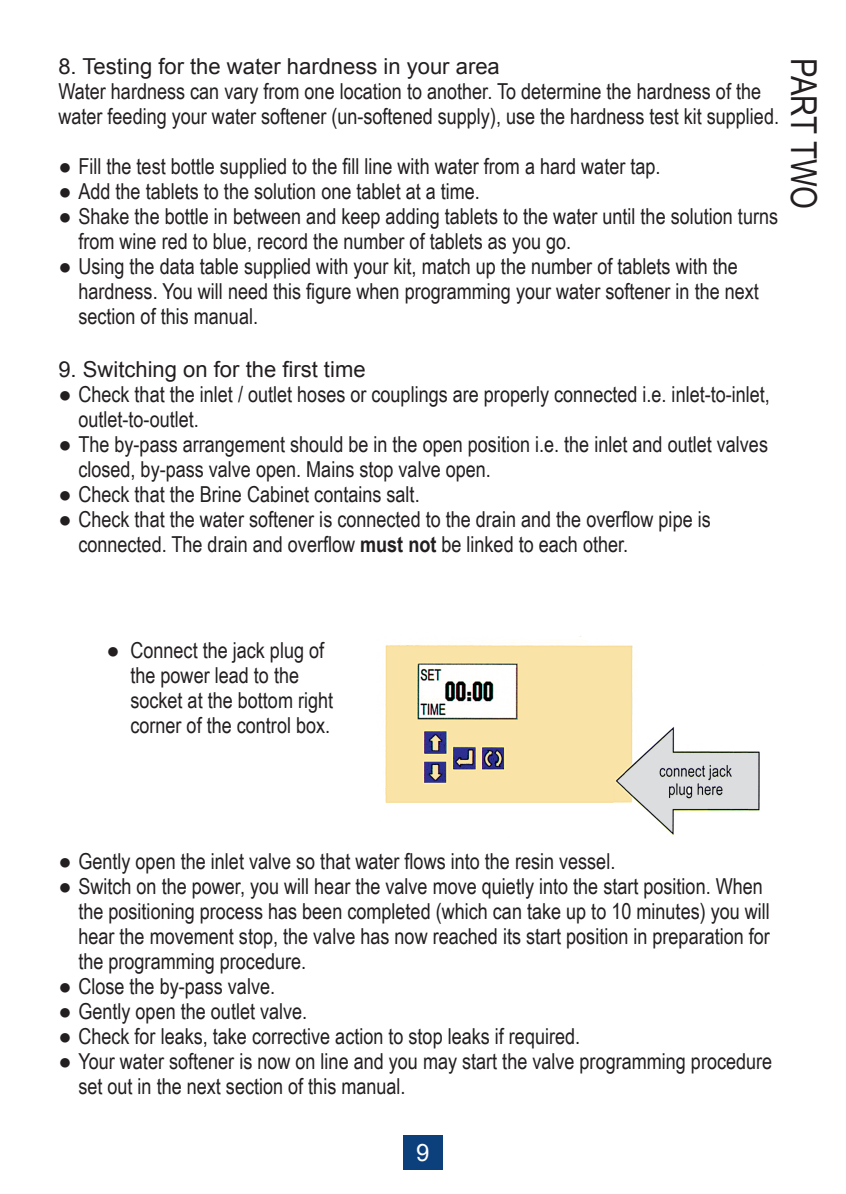
<style>
.page{position:relative;width:846px;height:1194px;background:#fff}
.page>*{position:absolute;margin:0;border:0;box-sizing:border-box;transform-origin:0 0}
.t1{font:35.8px "Arial Narrow";color:#231f20}
.t2{font:24px "Arial";color:#fff}
.t3{font:22px/25px "Arial Narrow";color:#231f20}
.t4{font:22px "Arial";color:#231f20}
.s1{font-weight:700}
</style>
<div class="page">
<div style="left:403px;top:1136px;width:39px;height:34px;background:#0c407d"></div>
<img style="left:383px;top:636px;width:377px;height:200px">
<p class="t4" style="left:58px;top:52px;width:443px">8. Testing for the water hardness in your area</p>
<p class="t3" style="left:58px;top:78px;width:722px">Water hardness can vary from one location to another. To determine the hardness of the water feeding your water softener (un-softened supply), use the hardness test kit supplied.</p>
<p class="t3" style="left:58px;top:153px;width:603px">● Fill the test bottle supplied to the fill line with water from a hard water tap.</p>
<p class="t3" style="left:58px;top:178px;width:423px">● Add the tablets to the solution one tablet at a time.</p>
<p class="t3" style="left:78px;top:203px;width:701px;text-indent:-20px">● Shake the bottle in between and keep adding tablets to the water until the solution turns from wine red to blue, record the number of tablets as you go.</p>
<p class="t3" style="left:78px;top:253px;width:681px;text-indent:-20px">● Using the data table supplied with your kit, match up the number of tablets with the hardness. You will need this figure when programming your water softener in the next section of this manual.</p>
<p class="t4" style="left:58px;top:355px;width:308px">9. Switching on for the first time</p>
<p class="t3" style="left:78px;top:381px;width:692px;text-indent:-20px">● Check that the inlet / outlet hoses or couplings are properly connected i.e. inlet-to-inlet, outlet-to-outlet.</p>
<p class="t3" style="left:78px;top:431px;width:690px;text-indent:-20px">● The by-pass arrangement should be in the open position i.e. the inlet and outlet valves closed, by-pass valve open. Mains stop valve open.</p>
<p class="t3" style="left:58px;top:481px;width:362px">● Check that the Brine Cabinet contains salt.</p>
<p class="t3" style="left:78px;top:506px;width:633px;text-indent:-20px">● Check that the water softener is connected to the drain and the overflow pipe is connected. The drain and overflow <span class="s1">must not</span> be linked to each other.</p>
<h1 class="t1" style="left:829px;top:58px;width:152px;rotate:90deg">PART TWO</h1>
<p class="t3" style="left:130px;top:637px;width:204px;text-indent:-24px">● Connect the jack plug of the power lead to the socket at the bottom right corner of the control box.</p>
<p class="t3" style="left:58px;top:848px;width:558px">● Gently open the inlet valve so that water flows into the resin vessel.</p>
<p class="t3" style="left:78px;top:873px;width:692px;text-indent:-20px">● Switch on the power, you will hear the valve move quietly into the start position. When the positioning process has been completed (which can take up to 10 minutes) you will hear the movement stop, the valve has now reached its start position in preparation for the programming procedure.</p>
<p class="t3" style="left:58px;top:973px;width:218px">● Close the by-pass valve.</p>
<p class="t3" style="left:58px;top:998px;width:250px">● Gently open the outlet valve.</p>
<p class="t3" style="left:58px;top:1023px;width:523px">● Check for leaks, take corrective action to stop leaks if required.</p>
<p class="t3" style="left:78px;top:1048px;width:695px;text-indent:-20px">● Your water softener is now on line and you may start the valve programming procedure set out in the next section of this manual.</p>
<p class="t2" style="left:416px;top:1137px;width:15px">9</p>
</div>
